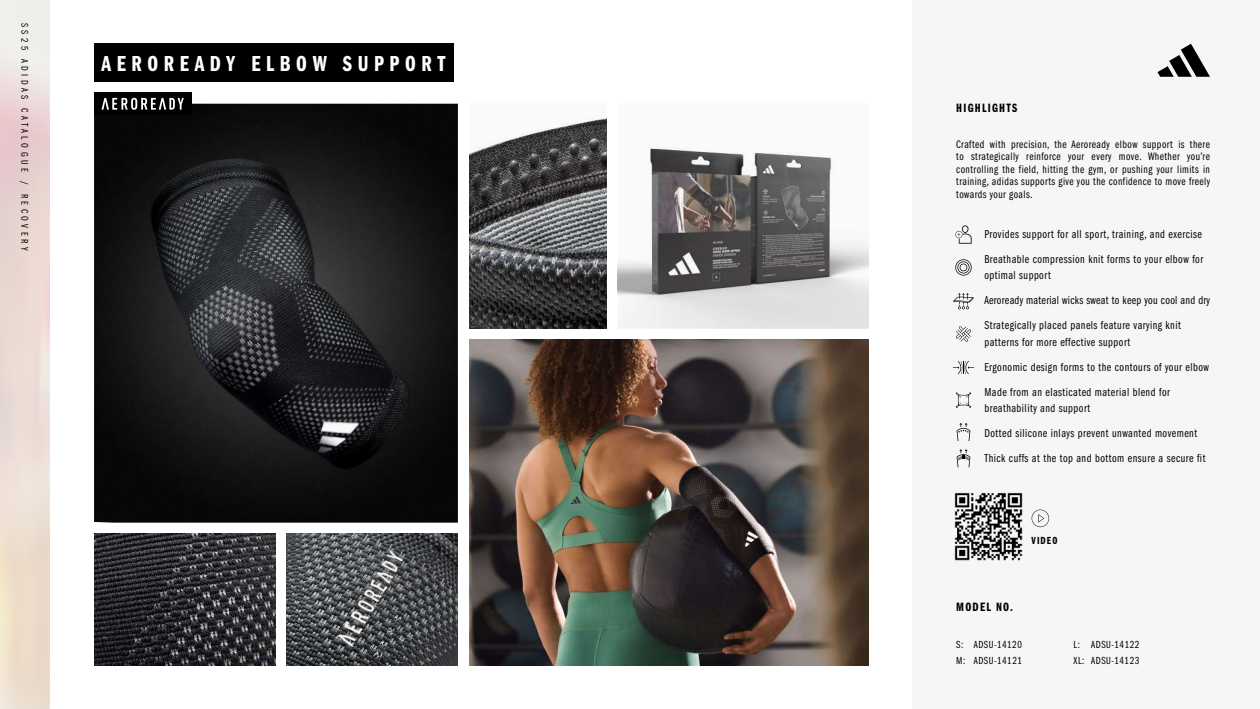
<style>
.page{position:relative;width:1260px;height:709px;background:#fff}
.page>*{position:absolute;margin:0;border:0;box-sizing:border-box;transform-origin:0 0}
.t1{font:22.5px "ITC Franklin Gothic Std Dm Cp";letter-spacing:.25em;color:#fff}
.t2{font:12.5px "ITC Franklin Gothic Std Dm Cp";letter-spacing:.1em;color:#000}
.t3{font:11.88px/25px "ITC Franklin Gothic Std Bk Cp";letter-spacing:.04em;color:#000}
.t4{font:11.25px/12.5px "ITC Franklin Gothic Std Bk Cp";letter-spacing:.04em;color:#000;text-align:justify}
.t5{font:10.62px/16.9px "ITC Franklin Gothic Std Bk Cp";letter-spacing:.05em;color:#000}
.t6{font:10.62px "ITC Franklin Gothic Std Dm Cp";letter-spacing:.1em;color:#000}
.t7{font:10px "ITC Franklin Gothic Std Bk Cp";letter-spacing:.35em;color:#000}
</style>
<div class="page">
<svg style="left:0;top:0;width:50px;height:709px;fill:#ecdcd3"></svg>
<div style="left:912px;top:0;width:348px;height:709px;background:#f6f6f6"></div>
<svg style="left:1158px;top:44px;width:52px;height:33px"></svg>
<svg style="left:957px;top:423px;width:13px;height:18px"></svg>
<svg style="left:957px;top:449px;width:13px;height:18px"></svg>
<svg style="left:955px;top:259px;width:17px;height:16px"></svg>
<svg style="left:953px;top:293px;width:21px;height:16px"></svg>
<svg style="left:956px;top:326px;width:15px;height:15px"></svg>
<svg style="left:953px;top:361px;width:21px;height:13px"></svg>
<svg style="left:956px;top:392px;width:15px;height:15px"></svg>
<svg style="left:955px;top:225px;width:17px;height:19px"></svg>
<img style="left:469px;top:339px;width:399px;height:326px">
<img style="left:94px;top:104px;width:364px;height:418px">
<img style="left:287px;top:534px;width:171px;height:131px">
<img style="left:469px;top:118px;width:138px;height:210px">
<img style="left:94px;top:534px;width:181px;height:131px">
<img style="left:618px;top:147px;width:250px;height:181px">
<div style="left:94px;top:44px;width:359px;height:38px;background:#000"></div>
<div style="left:94px;top:93px;width:97px;height:22px;background:#000"></div>
<svg style="left:102px;top:98px;width:82px;height:12px"></svg>
<img style="left:954px;top:493px;width:69px;height:68px">
<svg style="left:1032px;top:509px;width:17px;height:18px"></svg>
<p class="t7" style="left:30px;top:23px;width:229px;rotate:90deg">SS25 ADIDAS CATALOGUE / RECOVERY</p>
<p class="t7" style="left:30px;top:194px;width:52px;rotate:90deg">B NCH S</p>
<h1 class="t1" style="left:102px;top:51px;width:346px">AEROREADY ELBOW SUPPORT</h1>
<p class="t2" style="left:956px;top:101px;width:63px">HIGHLIGHTS</p>
<p class="t4" style="left:956px;top:138px;width:255px">Crafted with precision, the Aeroready elbow support is there to strategically reinforce your every move. Whether you’re controlling the field, hitting the gym, or pushing your limits in training, adidas supports give you the confidence to move freely towards your goals.</p>
<p class="t3" style="left:984px;top:222px;width:220px">Provides support for all sport, training, and exercise<br>Breathable compression knit forms to your elbow for</p>
<p class="t3" style="left:984px;top:263px;width:227px">optimal support<br>Aeroready material wicks sweat to keep you cool and dry<br>Strategically placed panels feature varying knit</p>
<p class="t3" style="left:984px;top:329px;width:226px">patterns for more effective support<br>Ergonomic design forms to the contours of your elbow<br>Made from an elasticated material blend for</p>
<p class="t3" style="left:984px;top:396px;width:223px">breathability and support<br>Dotted silicone inlays prevent unwanted movement<br>Thick cuffs at the top and bottom ensure a secure fit</p>
<p class="t6" style="left:1032px;top:534px;width:27px">VIDEO</p>
<p class="t2" style="left:956px;top:600px;width:58px">MODEL NO.</p>
<p class="t5" style="left:956px;top:636px;width:67px">S: ADSU-14120<br>M: ADSU-14121</p>
<p class="t5" style="left:1074px;top:636px;width:67px">L: ADSU-14122<br>XL: ADSU-14123</p>
</div>
